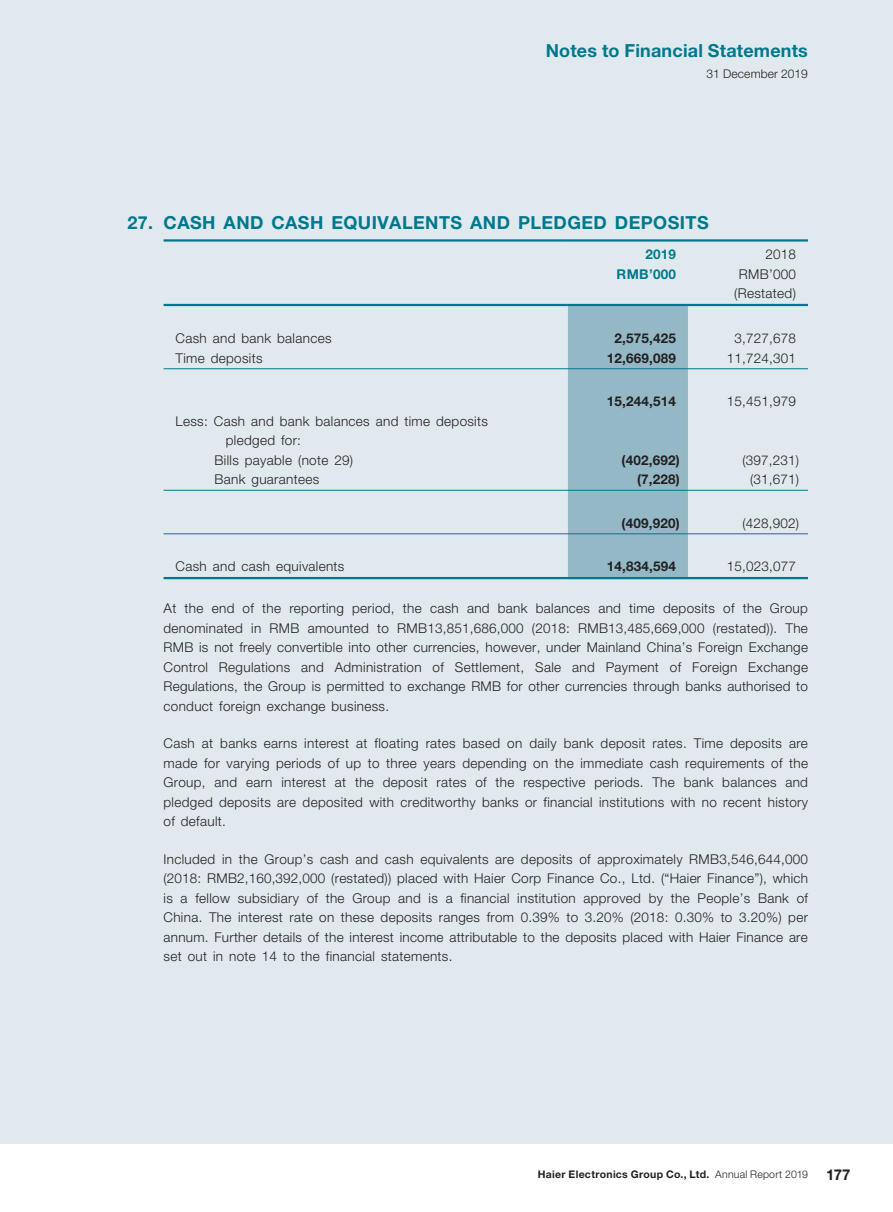
<style>
.page{position:relative;width:893px;height:1212px;background:#fff}
.page>*{position:absolute;margin:0;border:0;box-sizing:border-box;transform-origin:0 0}
._03_H1{font:700 18px "Helvetica Neue LT Std";letter-spacing:.025em;color:#00788d}
._12___P2{font:300 13.5px/19.5px "Helvetica Neue LT Std";letter-spacing:.025em;color:#231f20;text-align:justify}
._15_Table_Stub{font:300 13.5px/19.5px "Helvetica Neue LT Std";letter-spacing:.025em;color:#231f20}
._01_Body_Text{font:300 13.5px "Helvetica Neue LT Std";letter-spacing:.015em;color:#231f20}
._01_Body_Text-2{font:700 13.5px "Helvetica Neue LT Std";letter-spacing:.015em;color:#231f20}
._01_Body_Text-3{font:700 13.5px "Helvetica Neue LT Std";letter-spacing:.015em;color:#00788d}
.t1{font:300 12px "Helvetica Neue LT Std";letter-spacing:.01em;color:#231f20}
.t2{font:700 10.5px "Helvetica Neue LT Std";letter-spacing:.03em;color:#231f20}
.s1{font-weight:300}
.s2{font-size:15px}
</style>
<div class="page">
<div style="left:0;top:0;width:893px;height:1144px;background:#e0eaee"></div>
<div style="left:568px;top:306px;width:120px;height:271px;background:#94b8c5"></div>
<hr style="left:164px;top:239px;width:404px;height:3px;background:#00788d">
<hr style="left:568px;top:239px;width:240px;height:3px;background:#00788d">
<hr style="left:164px;top:304px;width:404px;height:2px;background:#00788d">
<hr style="left:568px;top:304px;width:120px;height:2px;background:#00788d">
<hr style="left:688px;top:304px;width:120px;height:2px;background:#00788d">
<hr style="left:164px;top:368px;width:404px;height:1px;background:#00788d">
<hr style="left:568px;top:368px;width:120px;height:1px;background:#00788d">
<hr style="left:688px;top:368px;width:120px;height:1px;background:#00788d">
<hr style="left:164px;top:490px;width:404px;height:1px;background:#00788d">
<hr style="left:568px;top:490px;width:120px;height:1px;background:#00788d">
<hr style="left:688px;top:490px;width:120px;height:1px;background:#00788d">
<hr style="left:164px;top:533px;width:404px;height:1px;background:#00788d">
<hr style="left:568px;top:533px;width:120px;height:1px;background:#00788d">
<hr style="left:688px;top:533px;width:120px;height:1px;background:#00788d">
<hr style="left:164px;top:577px;width:404px;height:2px;background:#00788d">
<hr style="left:568px;top:577px;width:120px;height:2px;background:#00788d">
<hr style="left:688px;top:577px;width:120px;height:2px;background:#00788d">
<h1 class="_03_H1" style="left:546px;top:40px;width:264px">Notes to Financial Statements</h1>
<p class="t1" style="left:707px;top:67px;width:103px">31 December 2019</p>
<p class="_03_H1" style="left:128px;top:211px;width:583px">27. CASH AND CASH EQUIVALENTS AND PLEDGED DEPOSITS</p>
<p class="_01_Body_Text-3" style="left:645px;top:246px;width:32px">2019</p>
<p class="_01_Body_Text" style="left:765px;top:246px;width:32px">2018</p>
<p class="_01_Body_Text-3" style="left:617px;top:266px;width:61px">RMB’000</p>
<p class="_01_Body_Text" style="left:739px;top:266px;width:59px">RMB’000</p>
<p class="_01_Body_Text" style="left:734px;top:285px;width:63px">(Restated)</p>
<p class="_15_Table_Stub" style="left:176px;top:329px;width:157px">Cash and bank balances</p>
<p class="_01_Body_Text-2" style="left:614px;top:330px;width:63px">2,575,425</p>
<p class="_01_Body_Text" style="left:734px;top:330px;width:63px">3,727,678</p>
<p class="_15_Table_Stub" style="left:176px;top:348px;width:88px">Time deposits</p>
<p class="_01_Body_Text-2" style="left:607px;top:350px;width:71px">12,669,089</p>
<p class="_01_Body_Text" style="left:727px;top:350px;width:71px">11,724,301</p>
<p class="_01_Body_Text-2" style="left:607px;top:393px;width:71px">15,244,514</p>
<p class="_01_Body_Text" style="left:727px;top:393px;width:71px">15,451,979</p>
<p class="_15_Table_Stub" style="left:226px;top:411px;width:264px;text-indent:-50px">Less: Cash and bank balances and time deposits pledged for:</p>
<p class="_15_Table_Stub" style="left:215px;top:450px;width:140px">Bills payable (note 29)</p>
<p class="_01_Body_Text-2" style="left:622px;top:452px;width:60px">(402,692)</p>
<p class="_01_Body_Text" style="left:742px;top:452px;width:58px">(397,231)</p>
<p class="_15_Table_Stub" style="left:215px;top:470px;width:106px">Bank guarantees</p>
<p class="_01_Body_Text-2" style="left:637px;top:471px;width:44px">(7,228)</p>
<p class="_01_Body_Text" style="left:750px;top:471px;width:51px">(31,671)</p>
<p class="_01_Body_Text-2" style="left:622px;top:515px;width:60px">(409,920)</p>
<p class="_01_Body_Text" style="left:742px;top:515px;width:58px">(428,902)</p>
<p class="_15_Table_Stub" style="left:176px;top:557px;width:170px">Cash and cash equivalents</p>
<p class="_01_Body_Text-2" style="left:607px;top:558px;width:71px">14,834,594</p>
<p class="_01_Body_Text" style="left:727px;top:558px;width:71px">15,023,077</p>
<p class="_12___P2" style="left:164px;top:598px;width:646px">At the end of the reporting period, the cash and bank balances and time deposits of the Group denominated in RMB amounted to RMB13,851,686,000 (2018: RMB13,485,669,000 (restated)). The RMB is not freely convertible into other currencies, however, under Mainland China’s Foreign Exchange Control Regulations and Administration of Settlement, Sale and Payment of Foreign Exchange Regulations, the Group is permitted to exchange RMB for other currencies through banks authorised to conduct foreign exchange business.</p>
<p class="_12___P2" style="left:164px;top:733px;width:646px">Cash at banks earns interest at floating rates based on daily bank deposit rates. Time deposits are made for varying periods of up to three years depending on the immediate cash requirements of the Group, and earn interest at the deposit rates of the respective periods. The bank balances and pledged deposits are deposited with creditworthy banks or financial institutions with no recent history of default.</p>
<p class="_12___P2" style="left:164px;top:849px;width:646px">Included in the Group’s cash and cash equivalents are deposits of approximately RMB3,546,644,000 (2018: RMB2,160,392,000 (restated)) placed with Haier Corp Finance Co., Ltd. (“Haier Finance”), which is a fellow subsidiary of the Group and is a financial institution approved by the People’s Bank of China. The interest rate on these deposits ranges from 0.39% to 3.20% (2018: 0.30% to 3.20%) per annum. Further details of the interest income attributable to the deposits placed with Haier Finance are set out in note 14 to the financial statements.</p>
<p class="t2" style="left:538px;top:1167px;width:314px">Haier Electronics Group Co., Ltd. <span class="s1">Annual Report 2019</span> <span class="s2">177</span></p>
</div>
